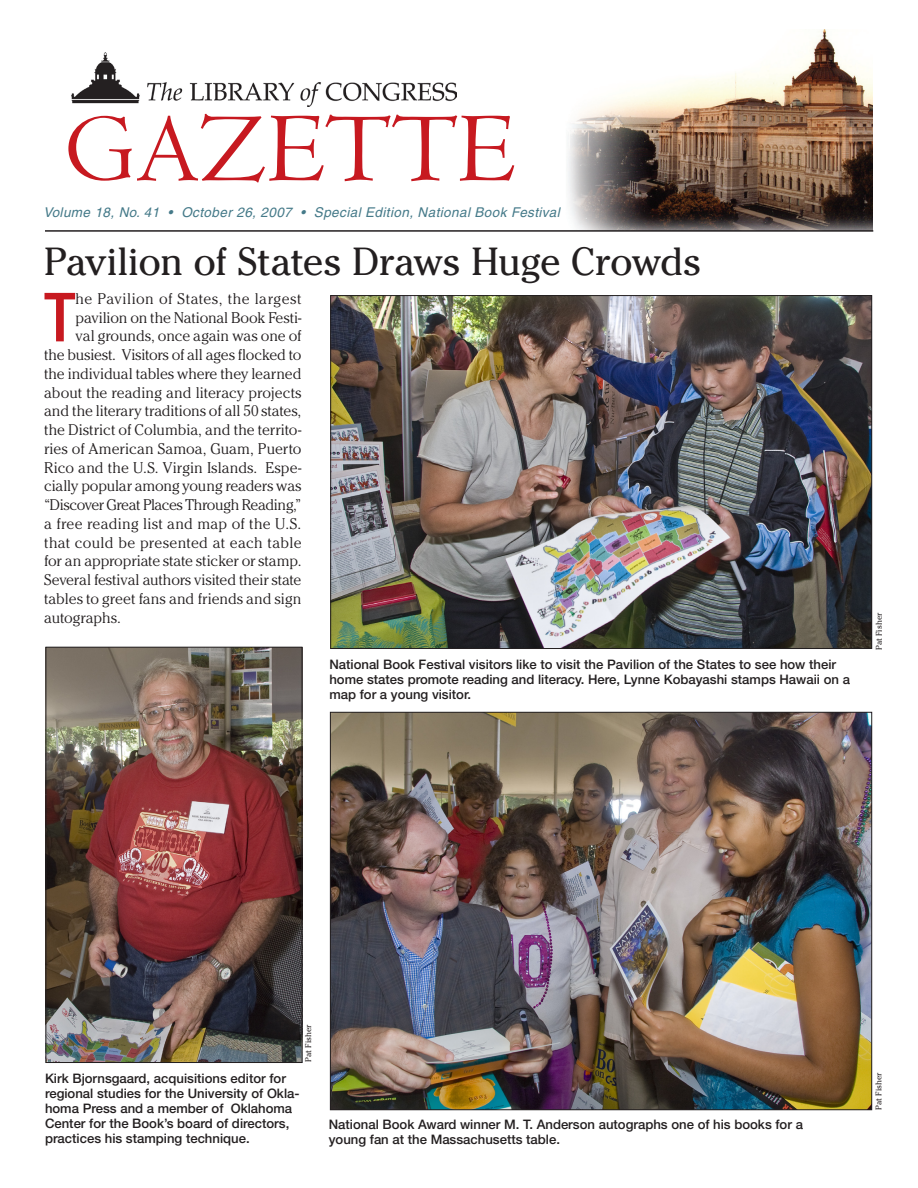
<style>
.page{position:relative;width:918px;height:1188px;background:#fff}
.page>*{position:absolute;margin:0;border:0;box-sizing:border-box;transform-origin:0 0}
.t1{font:91.5px "Arrighi BQ Regular Os F";color:#c71920}
._07_Body_text_w_drop{font:500 condensed 67.95px "Helvetica Neue";color:#c71920}
._07_Head_26_pt__Ital{font:39px "Cheltenham";letter-spacing:-.015em;color:#231f20}
._07_Body_text_w_drop-2{font:300 15.3px "Cheltenham";color:#231f20}
._07_Body_text_w_drop-3{font:300 15.3px "Cheltenham";letter-spacing:-.025em;color:#231f20}
._07_Body_text_w_drop-4{font:300 15.3px "Cheltenham";letter-spacing:.02em;color:#231f20}
._07_Body_text_w_drop-5{font:300 15.3px "Cheltenham";letter-spacing:.03em;color:#231f20}
.t2{font:italic 13.5px "Helvetica";letter-spacing:.03em;color:#457a89}
._07_Captions_new{font:500 13.2px/15px "Helvetica Neue";color:#231f20}
.Photo_credit_on_side{font:8.25px "Cheltenham";color:#231f20}
</style>
<div class="page">
<img style="left:567px;top:30px;width:306px;height:200px">
<hr style="left:45px;top:230px;width:828px;height:2px;background:#231f20">
<img style="left:71px;top:53px;width:386px;height:54px">
<img style="left:332px;top:297px;width:538px;height:350px">
<img style="left:48px;top:649px;width:252px;height:412px">
<div style="left:46px;top:647px;width:256px;height:416px;border:1px solid #231f20"></div>
<img style="left:332px;top:714px;width:538px;height:394px">
<p class="t1" style="left:65px;top:95px;width:455px">GAZETTE</p>
<p class="t2" style="left:43px;top:205px;width:518px">Volume 18, No. 41 • October 26, 2007 • Special Edition, National Book Festival</p>
<p class="_07_Head_26_pt__Ital" style="left:44px;top:239px;width:659px">Pavilion of States Draws Huge Crowds</p>
<p class="_07_Body_text_w_drop" style="left:44px;top:277px;width:33px">T</p>
<p class="_07_Body_text_w_drop-5" style="left:76px;top:290px;width:227px">he Pavilion of States, the largest</p>
<p class="_07_Body_text_w_drop-2" style="left:76px;top:309px;width:227px">pavilion on the National Book Festi-</p>
<p class="_07_Body_text_w_drop-2" style="left:76px;top:327px;width:227px">val grounds, once again was one of</p>
<p class="_07_Body_text_w_drop-2" style="left:44px;top:346px;width:259px">the busiest. Visitors of all ages flocked to</p>
<p class="_07_Body_text_w_drop-2" style="left:44px;top:365px;width:259px">the individual tables where they learned</p>
<p class="_07_Body_text_w_drop-2" style="left:44px;top:384px;width:259px">about the reading and literacy projects</p>
<p class="_07_Body_text_w_drop-2" style="left:44px;top:402px;width:259px">and the literary traditions of all 50 states,</p>
<p class="_07_Body_text_w_drop-2" style="left:44px;top:421px;width:259px">the District of Columbia, and the territo-</p>
<p class="_07_Body_text_w_drop-2" style="left:44px;top:440px;width:259px">ries of American Samoa, Guam, Puerto</p>
<p class="_07_Body_text_w_drop-2" style="left:44px;top:459px;width:259px">Rico and the U.S. Virgin Islands. Espe-</p>
<p class="_07_Body_text_w_drop-2" style="left:44px;top:477px;width:259px">cially popular among young readers was</p>
<p class="_07_Body_text_w_drop-3" style="left:44px;top:496px;width:259px">“Discover Great Places Through Reading,”</p>
<p class="_07_Body_text_w_drop-4" style="left:44px;top:515px;width:259px">a free reading list and map of the U.S.</p>
<p class="_07_Body_text_w_drop-2" style="left:44px;top:534px;width:259px">that could be presented at each table</p>
<p class="_07_Body_text_w_drop-2" style="left:44px;top:552px;width:259px">for an appropriate state sticker or stamp.</p>
<p class="_07_Body_text_w_drop-2" style="left:44px;top:571px;width:259px">Several festival authors visited their state</p>
<p class="_07_Body_text_w_drop-2" style="left:44px;top:590px;width:259px">tables to greet fans and friends and sign</p>
<p class="_07_Body_text_w_drop-2" style="left:44px;top:609px;width:78px">autographs.</p>
<p class="_07_Captions_new" style="left:329px;top:657px;width:522px">National Book Festival visitors like to visit the Pavilion of the States to see how their home states promote reading and literacy. Here, Lynne Kobayashi stamps Hawaii on a map for a young visitor.</p>
<p class="Photo_credit_on_side" style="left:874px;top:650px;width:39px;rotate:-90deg">Pat Fisher</p>
<p class="Photo_credit_on_side" style="left:304px;top:1062px;width:39px;rotate:-90deg">Pat Fisher</p>
<p class="_07_Captions_new" style="left:45px;top:1071px;width:256px">Kirk Bjornsgaard, acquisitions editor for regional studies for the University of Okla&shy;homa Press and a member of Oklahoma Center for the Book’s board of directors, practices his stamping technique.</p>
<p class="_07_Captions_new" style="left:329px;top:1117px;width:476px">National Book Award winner M. T. Anderson autographs one of his books for a young fan at the Massachusetts table.</p>
<p class="Photo_credit_on_side" style="left:874px;top:1110px;width:39px;rotate:-90deg">Pat Fisher</p>
</div>
